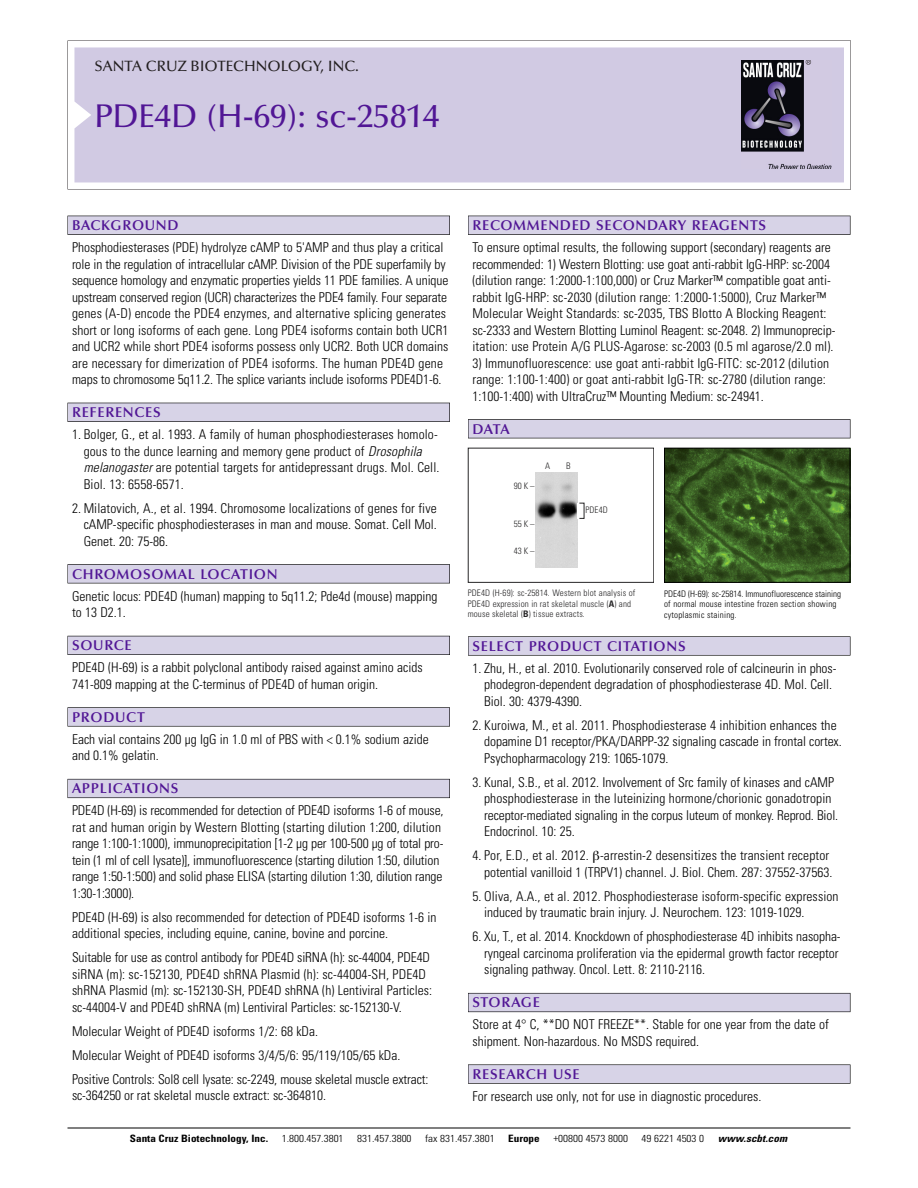
<style>
.page{position:relative;width:918px;height:1188px;background:#fff}
.page>*{position:absolute;margin:0;border:0;box-sizing:border-box;transform-origin:0 0}
.t1{font:500 33px "Optima";color:#511695}
.t2{font:500 15px "Optima";color:#231f20}
.t3{font:600 14.25px "Optima";letter-spacing:.05em;color:#511695}
.t4{font:300 condensed 13.5px/16.5px "Univers";color:#000}
.t5{font:300 condensed 10.2px "Univers";color:#000;scale:1.1 1}
.t6{font:700 condensed 10.2px "Univers";color:#000;scale:1.1 1}
.t7{font:italic 700 condensed 10.2px "Univers";letter-spacing:.005em;color:#000;scale:1.1 1}
.t8{font:9px/10.5px "Univers Condensed Light+MHYIFD";letter-spacing:.015em;color:#272627}
.t9{font:300 condensed 9px/10.5px "Univers";letter-spacing:.02em;color:#000}
.s1{font-style:italic}
.s2{font-family:"Univers Condensed Bold+EHQHTI"}
</style>
<div class="page">
<svg style="left:68px;top:40px;width:783px;height:149px"></svg>
<div style="left:74px;top:47px;width:770px;height:135px;background:#d1cae3"></div>
<img style="left:741px;top:60px;width:90px;height:108px">
<div style="left:68px;top:216px;width:382px;height:19px;background:#525155"></div>
<div style="left:68px;top:216px;width:381px;height:18px;background:#d7d3e7"></div>
<div style="left:68px;top:403px;width:382px;height:19px;background:#515055"></div>
<div style="left:68px;top:403px;width:381px;height:18px;background:#d7d3e7"></div>
<div style="left:68px;top:564px;width:382px;height:19px;background:#545357"></div>
<div style="left:68px;top:565px;width:381px;height:18px;background:#d7d3e7"></div>
<div style="left:68px;top:636px;width:382px;height:19px;background:#54535a"></div>
<div style="left:68px;top:636px;width:381px;height:18px;background:#d7d3e7"></div>
<svg style="left:68px;top:707px;width:382px;height:20px"></svg>
<div style="left:68px;top:708px;width:381px;height:18px;background:#d7d3e7"></div>
<div style="left:68px;top:779px;width:382px;height:19px;background:#66646e"></div>
<div style="left:68px;top:779px;width:381px;height:18px;background:#d7d3e7"></div>
<div style="left:468px;top:216px;width:382px;height:19px;background:#525155"></div>
<div style="left:468px;top:216px;width:382px;height:18px;background:#d7d3e7"></div>
<div style="left:468px;top:419px;width:382px;height:19px;background:#525155"></div>
<div style="left:468px;top:420px;width:382px;height:18px;background:#d7d3e7"></div>
<div style="left:468px;top:636px;width:382px;height:20px;background:#666667"></div>
<div style="left:468px;top:637px;width:382px;height:18px;background:#d7d3e7"></div>
<div style="left:468px;top:993px;width:382px;height:19px;background:#66646d"></div>
<div style="left:468px;top:994px;width:382px;height:18px;background:#d7d3e7"></div>
<svg style="left:468px;top:1064px;width:382px;height:20px"></svg>
<div style="left:468px;top:1065px;width:382px;height:18px;background:#d7d3e7"></div>
<hr style="left:68px;top:1128px;width:782px;height:1px;background:#000">
<img style="left:666px;top:450px;width:182px;height:131px">
<div style="left:664px;top:448px;width:186px;height:135px;border:1px solid #000"></div>
<div style="left:468px;top:448px;width:186px;height:135px;border:1px solid #272627"></div>
<img style="left:536px;top:472px;width:42px;height:96px">
<p class="t2" style="left:94px;top:61px;width:266px">SANTA CRUZ BIOTECHNOLOGY, INC.</p>
<h1 class="t1" style="left:94px;top:103px;width:347px">PDE4D (H-69): sc-25814</h1>
<p class="t3" style="left:72px;top:219px;width:108px">BACKGROUND</p>
<p class="t4" style="left:72px;top:240px;width:378px">Phosphodiesterases (PDE) hydrolyze cAMP to 5'AMP and thus play a critical role in the regulation of intracellular cAMP. Division of the PDE superfamily by sequence homology and enzymatic properties yields 11 PDE families. A unique upstream conserved region (UCR) characterizes the PDE4 family. Four separate genes (A-D) encode the PDE4 enzymes, and alternative splicing generates short or long isoforms of each gene. Long PDE4 isoforms contain both UCR1 and UCR2 while short PDE4 isoforms possess only UCR2. Both UCR domains are necessary for dimerization of PDE4 isoforms. The human PDE4D gene maps to chromosome 5q11.2. The splice variants include isoforms PDE4D1-6.</p>
<p class="t3" style="left:72px;top:407px;width:90px">REFERENCES</p>
<p class="t4" style="left:84px;top:427px;width:357px;text-indent:-12px">1. Bolger, G., et al. 1993. A family of human phosphodiesterases homolo&shy;gous to the dunce learning and memory gene product of <span class="s1">Drosophila melanogaster</span> are potential targets for antidepressant drugs. Mol. Cell.<br>Biol. 13: 6558-6571.</p>
<p class="t4" style="left:84px;top:501px;width:355px;text-align:justify;text-indent:-12px">2. Milatovich, A., et al. 1994. Chromosome localizations of genes for five cAMP-specific phosphodiesterases in man and mouse. Somat. Cell Mol.<br>Genet. 20: 75-86.</p>
<p class="t3" style="left:72px;top:568px;width:207px">CHROMOSOMAL LOCATION</p>
<p class="t4" style="left:72px;top:589px;width:367px">Genetic locus: PDE4D (human) mapping to 5q11.2; Pde4d (mouse) mapping to 13 D2.1.</p>
<p class="t3" style="left:72px;top:640px;width:61px">SOURCE</p>
<p class="t4" style="left:72px;top:660px;width:352px">PDE4D (H-69) is a rabbit polyclonal antibody raised against amino acids<br>741-809 mapping at the C-terminus of PDE4D of human origin.</p>
<p class="t3" style="left:72px;top:711px;width:74px">PRODUCT</p>
<p class="t4" style="left:72px;top:732px;width:358px">Each vial contains 200 µg IgG in 1.0 ml of PBS with &lt; 0.1% sodium azide and 0.1% gelatin.</p>
<p class="t3" style="left:72px;top:783px;width:108px">APPLICATIONS</p>
<p class="t4" style="left:72px;top:803px;width:373px">PDE4D (H-69) is recommended for detection of PDE4D isoforms 1-6 of mouse, rat and human origin by Western Blotting (starting dilution 1:200, dilution range 1:100-1:1000), immunoprecipitation [1-2 µg per 100-500 µg of total pro&shy;tein (1 ml of cell lysate)], immunofluorescence (starting dilution 1:50, dilution range 1:50-1:500) and solid phase ELISA (starting dilution 1:30, dilution range 1:30-1:3000).</p>
<p class="t4" style="left:72px;top:910px;width:366px">PDE4D (H-69) is also recommended for detection of PDE4D isoforms 1-6 in additional species, including equine, canine, bovine and porcine.</p>
<p class="t4" style="left:72px;top:950px;width:362px">Suitable for use as control antibody for PDE4D siRNA (h): sc-44004, PDE4D siRNA (m): sc-152130, PDE4D shRNA Plasmid (h): sc-44004-SH, PDE4D shRNA Plasmid (m): sc-152130-SH, PDE4D shRNA (h) Lentiviral Particles: sc-44004-V and PDE4D shRNA (m) Lentiviral Particles: sc-152130-V.</p>
<p class="t4" style="left:72px;top:1020px;width:358px;line-height:24px">Molecular Weight of PDE4D isoforms 1/2: 68 kDa.<br>Molecular Weight of PDE4D isoforms 3/4/5/6: 95/119/105/65 kDa.<br>Positive Controls: Sol8 cell lysate: sc-2249, mouse skeletal muscle extract:</p>
<p class="t4" style="left:72px;top:1088px;width:256px">sc-364250 or rat skeletal muscle extract: sc-364810.</p>
<p class="t3" style="left:473px;top:219px;width:295px">RECOMMENDED SECONDARY REAGENTS</p>
<p class="t4" style="left:473px;top:240px;width:364px">To ensure optimal results, the following support (secondary) reagents are recommended: 1) Western Blotting: use goat anti-rabbit IgG-HRP: sc-2004 (dilution range: 1:2000-1:100,000) or Cruz Marker™ compatible goat anti&shy;rabbit IgG-HRP: sc-2030 (dilution range: 1:2000-1:5000), Cruz Marker™ Molecular Weight Standards: sc-2035, TBS Blotto A Blocking Reagent: sc-2333 and Western Blotting Luminol Reagent: sc-2048. 2) Immunoprecip&shy;itation: use Protein A/G PLUS-Agarose: sc-2003 (0.5 ml agarose/2.0 ml).</p>
<p class="t4" style="left:473px;top:356px;width:358px">3) Immunofluorescence: use goat anti-rabbit IgG-FITC: sc-2012 (dilution range: 1:100-1:400) or goat anti-rabbit IgG-TR: sc-2780 (dilution range:<br>1:100-1:400) with UltraCruz™ Mounting Medium: sc-24941.</p>
<p class="t3" style="left:473px;top:423px;width:39px">DATA</p>
<p class="t8" style="left:514px;top:481px;width:22px">90K–</p>
<p class="t8" style="left:514px;top:520px;width:22px">55K–</p>
<p class="t8" style="left:514px;top:546px;width:22px">43K–</p>
<p class="t8" style="left:545px;top:462px;width:7px">A</p>
<p class="t8" style="left:566px;top:462px;width:6px">B</p>
<p class="t8" style="left:585px;top:505px;width:24px">PDE4D</p>
<p class="t8" style="left:468px;top:589px;width:169px">PDE4D (H-69): sc-25814. Western blot analysis of<br>PDE4D expression in rat skeletal muscle (<span class="s2">A</span>) and mouse skeletal (<span class="s2">B</span>) tissue extracts.</p>
<p class="t9" style="left:664px;top:589px;width:179px">PDE4D (H-69): sc-25814. Immunofluorescence staining of normal mouse intestine frozen section showing cytoplasmic staining.</p>
<p class="t3" style="left:473px;top:640px;width:215px">SELECT PRODUCT CITATIONS</p>
<p class="t4" style="left:484px;top:661px;width:354px;text-indent:-12px">1. Zhu, H., et al. 2010. Evolutionarily conserved role of calcineurin in phos&shy;phodegron-dependent degradation of phosphodiesterase 4D. Mol. Cell.<br>Biol. 30: 4379-4390.</p>
<p class="t4" style="left:484px;top:718px;width:359px;text-indent:-12px">2. Kuroiwa, M., et al. 2011. Phosphodiesterase 4 inhibition enhances the dopamine D1 receptor/PKA/DARPP-32 signaling cascade in frontal cortex.<br>Psychopharmacology 219: 1065-1079.</p>
<p class="t4" style="left:484px;top:775px;width:356px;text-indent:-12px">3. Kunal, S.B., et al. 2012. Involvement of Src family of kinases and cAMP phosphodiesterase in the luteinizing hormone/chorionic gonadotropin receptor-mediated signaling in the corpus luteum of monkey. Reprod. Biol.<br>Endocrinol. 10: 25.</p>
<p class="t4" style="left:473px;top:848px;width:361px;text-align:right">4. Por, E.D., et al. 2012. -arrestin-2 desensitizes the transient receptor potential vanilloid 1 (TRPV1) channel. J. Biol. Chem. 287: 37552-37563.</p>
<p class="t4" style="left:484px;top:889px;width:356px;text-indent:-12px">5. Oliva, A.A., et al. 2012. Phosphodiesterase isoform-specific expression induced by traumatic brain injury. J. Neurochem. 123: 1019-1029.</p>
<p class="t4" style="left:484px;top:929px;width:358px;text-indent:-12px">6. Xu, T., et al. 2014. Knockdown of phosphodiesterase 4D inhibits nasopha&shy;ryngeal carcinoma proliferation via the epidermal growth factor receptor signaling pathway. Oncol. Lett. 8: 2110-2116.</p>
<p class="t3" style="left:473px;top:997px;width:69px">STORAGE</p>
<p class="t4" style="left:473px;top:1018px;width:358px">Store at 4° C, **DO NOT FREEZE**. Stable for one year from the date of shipment. Non-hazardous. No MSDS required.</p>
<p class="t3" style="left:473px;top:1068px;width:109px">RESEARCH USE</p>
<p class="t4" style="left:473px;top:1089px;width:290px">For research use only, not for use in diagnostic procedures.</p>
<p class="t6" style="left:130px;top:1135px;width:127px">Santa Cruz Biotechnology, Inc.</p>
<p class="t5" style="left:282px;top:1135px;width:58px">1.800.457.3801</p>
<p class="t5" style="left:357px;top:1135px;width:51px">831.457.3800</p>
<p class="t5" style="left:425px;top:1135px;width:65px">fax 831.457.3801</p>
<p class="t6" style="left:508px;top:1135px;width:30px">Europe</p>
<p class="t5" style="left:553px;top:1135px;width:69px">+00800 4573 8000</p>
<p class="t5" style="left:642px;top:1135px;width:58px">49 6221 4503 0</p>
<p class="t7" style="left:718px;top:1135px;width:64px">www.scbt.com</p>
</div>
